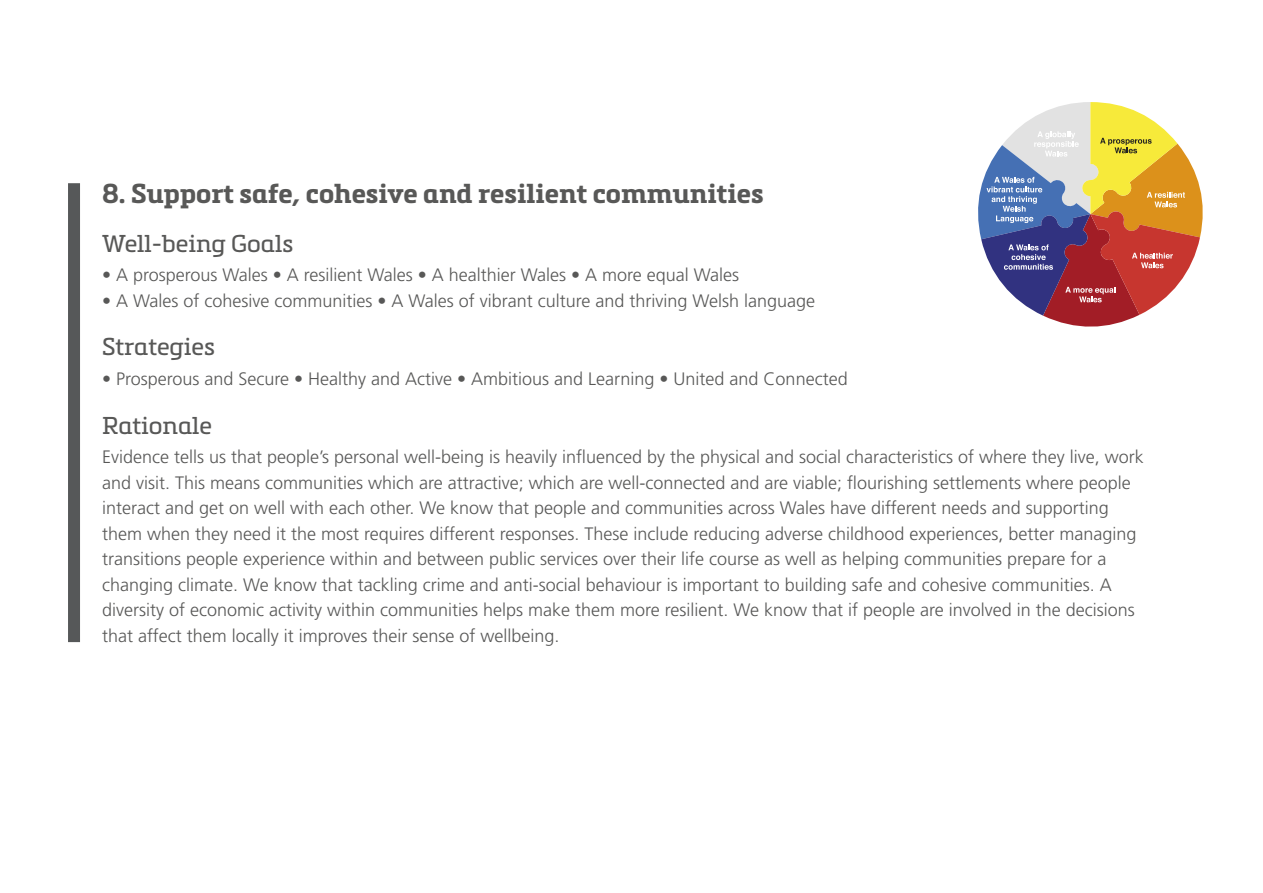
<style>
.page{position:relative;width:1263px;height:893px;background:#fff}
.page>*{position:absolute;margin:0;border:0;box-sizing:border-box;transform-origin:0 0}
.NEW_H4{font:700 27px "Metronic Slab Pro";color:#585857}
.NEW_H4-2{font:24px "Metronic Slab Pro";color:#585857}
.Body_before_bulet{font:300 18px/25.5px "Frutiger LT Std";color:#585857}
.NEW_H4-3{font:300 18px "Frutiger LT Std";color:#585857}
</style>
<div class="page">
<div style="left:68px;top:183px;width:12px;height:459px;background:#565859"></div>
<svg style="left:978px;top:102px;width:225px;height:225px"></svg>
<h4 class="NEW_H4" style="left:102px;top:176px;width:663px">8. Support safe, cohesive and resilient communities</h4>
<h4 class="NEW_H4-2" style="left:102px;top:226px;width:193px">Well-being Goals</h4>
<p class="Body_before_bulet" style="left:102px;top:263px;width:639px">• A prosperous Wales • A resilient Wales • A healthier Wales • A more equal Wales</p>
<p class="Body_before_bulet" style="left:102px;top:288px;width:715px">• A Wales of cohesive communities • A Wales of vibrant culture and thriving Welsh language</p>
<h4 class="NEW_H4-2" style="left:102px;top:330px;width:115px">Strategies</h4>
<h4 class="NEW_H4-3" style="left:102px;top:369px;width:747px">• Prosperous and Secure • Healthy and Active • Ambitious and Learning • United and Connected</h4>
<h4 class="NEW_H4-2" style="left:102px;top:408px;width:111px">Rationale</h4>
<p class="Body_before_bulet" style="left:102px;top:445px;width:1043px">Evidence tells us that people’s personal well-being is heavily influenced by the physical and social characteristics of where they live, work and visit. This means communities which are attractive; which are well-connected and are viable; flourishing settlements where people interact and get on well with each other. We know that people and communities across Wales have different needs and supporting them when they need it the most requires different responses. These include reducing adverse childhood experiences, better managing transitions people experience within and between public services over their life course as well as helping communities prepare for a changing climate. We know that tackling crime and anti-social behaviour is important to building safe and cohesive communities. A diversity of economic activity within communities helps make them more resilient. We know that if people are involved in the decisions that affect them locally it improves their sense of wellbeing.</p>
</div>
